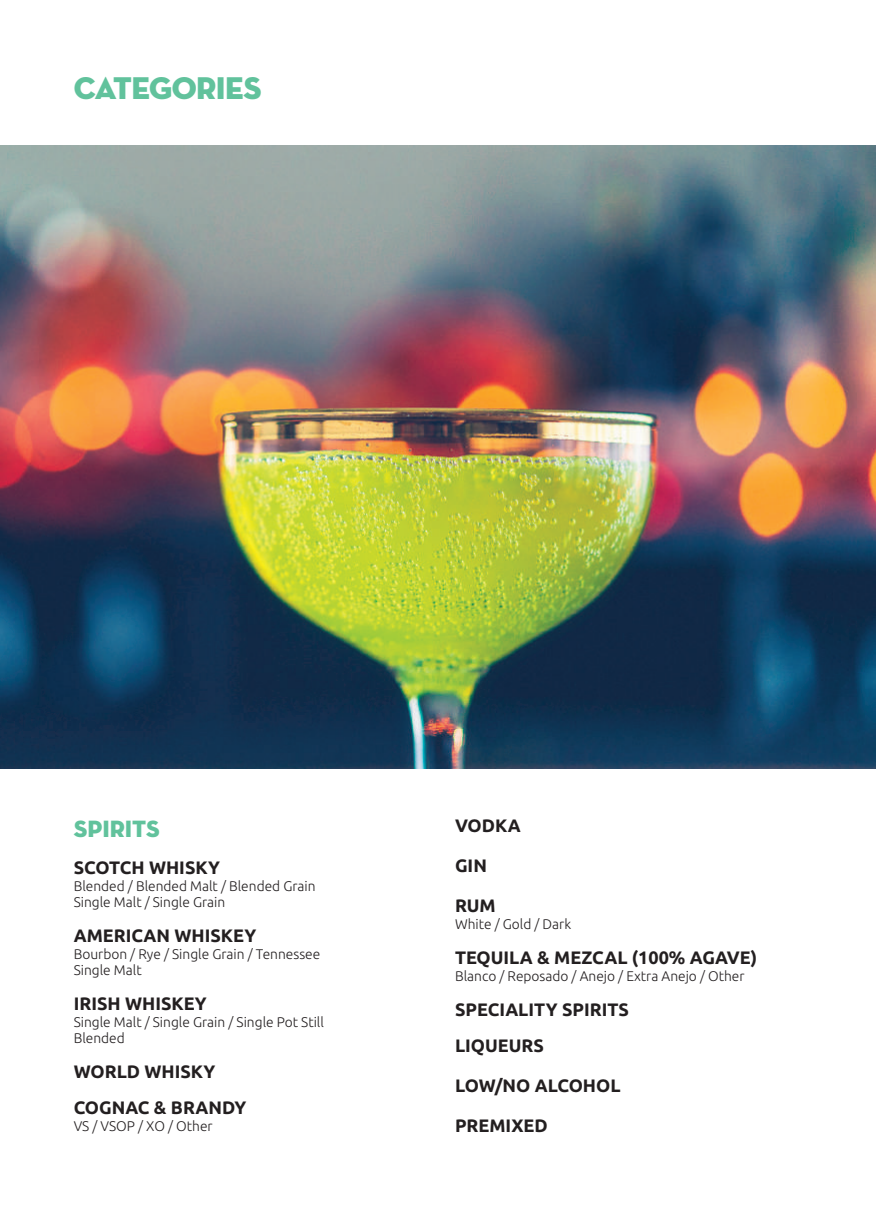
<style>
.page{position:relative;width:876px;height:1225px;background:#fff}
.page>*{position:absolute;margin:0;border:0;box-sizing:border-box;transform-origin:0 0}
.t1{font:32px "Neutraface Display Titling";letter-spacing:-.015em;color:#61c29c}
.t2{font:24px "Neutraface Display Titling";color:#61c29c}
.t3{font:700 18px/36px "Ubuntu";color:#231f20}
.t4{font:300 14px/16px "Ubuntu";color:#231f20}
</style>
<div class="page">
<img style="left:0;top:146px;width:876px;height:622px">
<h1 class="t1" style="left:74px;top:76px;width:189px">CATEGORIES</h1>
<h2 class="t2" style="left:74px;top:820px;width:88px">SPIRITS</h2>
<p class="t3" style="left:74px;top:850px;width:148px">SCOTCH WHISKY</p>
<p class="t4" style="left:74px;top:878px;width:243px">Blended / Blended Malt / Blended Grain<br>Single Malt / Single Grain</p>
<p class="t3" style="left:74px;top:918px;width:184px">AMERICAN WHISKEY</p>
<p class="t4" style="left:74px;top:946px;width:248px">Bourbon / Rye / Single Grain / Tennessee<br>Single Malt</p>
<p class="t3" style="left:74px;top:986px;width:135px">IRISH WHISKEY</p>
<p class="t4" style="left:74px;top:1014px;width:252px">Single Malt / Single Grain / Single Pot Still<br>Blended</p>
<p class="t3" style="left:74px;top:1054px;width:174px">WORLD WHISKY<br>COGNAC &amp; BRANDY</p>
<p class="t4" style="left:74px;top:1118px;width:141px">VS / VSOP / XO / Other</p>
<p class="t3" style="left:455px;top:808px;width:67px">VODKA</p>
<p class="t3" style="left:455px;top:848px;width:33px">GIN</p>
<p class="t3" style="left:455px;top:888px;width:42px">RUM</p>
<p class="t4" style="left:455px;top:916px;width:118px">White / Gold / Dark</p>
<p class="t3" style="left:455px;top:940px;width:304px">TEQUILA &amp; MEZCAL (100% AGAVE)</p>
<p class="t4" style="left:455px;top:968px;width:291px">Blanco / Reposado / Anejo / Extra Anejo / Other</p>
<p class="t3" style="left:455px;top:992px;width:175px">SPECIALITY SPIRITS<br>LIQUEURS</p>
<p class="t3" style="left:455px;top:1068px;width:167px">LOW/NO ALCOHOL</p>
<p class="t3" style="left:455px;top:1108px;width:94px">PREMIXED</p>
</div>
